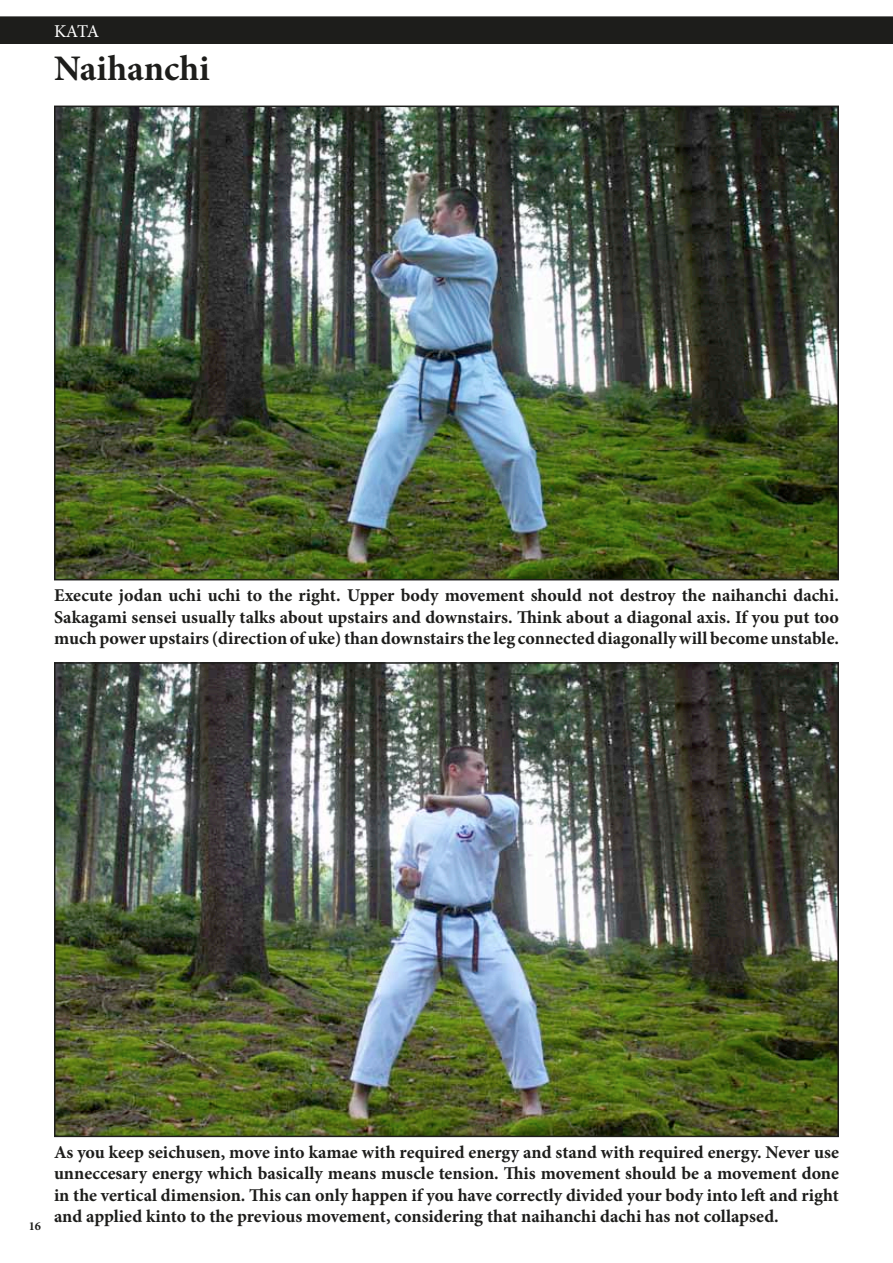
<style>
.page{position:relative;width:893px;height:1263px;background:#fff}
.page>*{position:absolute;margin:0;border:0;box-sizing:border-box;transform-origin:0 0}
.t1{font:700 36px "Minion Pro";color:#1d1d1b}
.t2{font:700 18px/21.6px "Minion Pro";color:#1d1d1b;text-align:justify}
.t3{font:18px "Minion Pro";color:#fff}
.t4{font:700 12.3px "Minion Pro";color:#1d1d1b}
</style>
<div class="page">
<div style="left:0;top:16px;width:893px;height:28px;background:#1d1d1b"></div>
<img style="left:57px;top:109px;width:779px;height:468px">
<div style="left:54px;top:106px;width:785px;height:474px;border:2px solid #1d1d1b"></div>
<img style="left:57px;top:665px;width:779px;height:469px">
<div style="left:54px;top:662px;width:785px;height:475px;border:2px solid #1d1d1b"></div>
<p class="t3" style="left:54px;top:19px;width:47px">KATA</p>
<h1 class="t1" style="left:54px;top:43px;width:157px">Naihanchi</h1>
<p class="t2" style="left:54px;top:584px;width:786px">Execute jodan uchi uchi to the right. Upper body movement should not destroy the naihanchi dachi.<br>Sakagami sensei usually talks about upstairs and downstairs. Think about a diagonal axis. If you put too much power upstairs (direction of uke) than downstairs the leg connected diagonally will become unstable.</p>
<p class="t4" style="left:29px;top:1217px;width:14px">16</p>
<p class="t2" style="left:54px;top:1141px;width:786px">As you keep seichusen, move into kamae with required energy and stand with required energy. Never use unneccesary energy which basically means muscle tension. This movement should be a movement done in the vertical dimension. This can only happen if you have correctly divided your body into left and right and applied kinto to the previous movement, considering that naihanchi dachi has not collapsed.</p>
</div>
